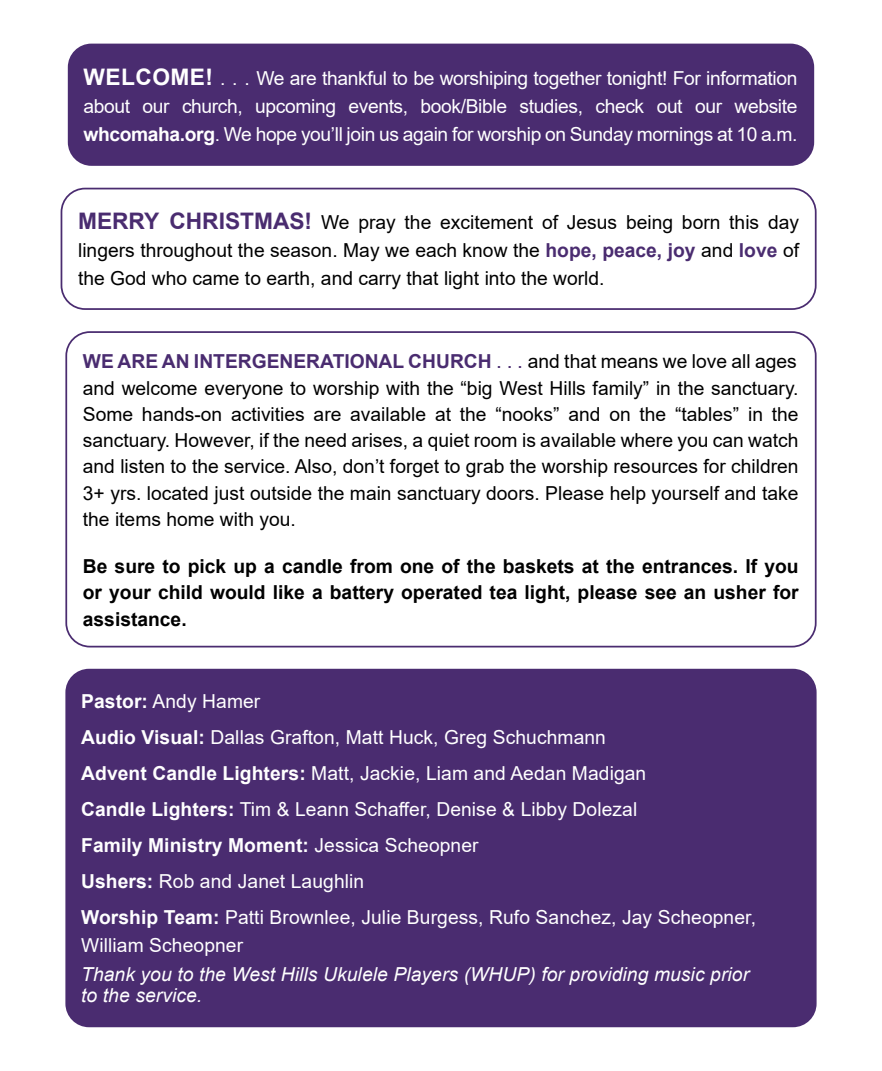
<style>
.page{position:relative;width:882px;height:1071px;background:#fff}
.page>*{position:absolute;margin:0;border:0;box-sizing:border-box;transform-origin:0 0}
.t1{font:19.25px/26.2px "Arial";color:#000;text-align:justify}
.t2{font:19.25px/35.9px "Arial";letter-spacing:.005em;color:#fff}
.t3{font:700 19.25px/26.2px "Arial";color:#000;text-align:justify}
.t4{font:italic 19.25px/21px "Arial";letter-spacing:.005em;color:#fff}
.s1{font-weight:700;font-size:22.75px}
.s2{font-weight:700}
.s3{font-weight:700;font-size:22.75px;color:#4a2c70}
.s4{font-weight:700;color:#4a2c70}
.s5{font-size:21px;color:#4a2c70}
</style>
<div class="page">
<div style="left:65px;top:331px;width:752px;height:317px;border:2px solid #4a2c70;border-radius:24px"></div>
<div style="left:65px;top:669px;width:752px;height:358px;background:#4a2c70;border-radius:24px"></div>
<div style="left:68px;top:44px;width:746px;height:122px;background:#4a2c70;border-radius:24px"></div>
<div style="left:61px;top:188px;width:756px;height:122px;border:2px solid #4a2c70;border-radius:24px"></div>
<p class="t2" style="left:84px;top:64px;width:715px;line-height:28px;text-align:justify"><span class="s1">WELCOME!</span> . . . We are thankful to be worshiping together tonight! For information about our church, upcoming events, book/Bible studies, check out our website <span class="s2">whcomaha.org</span>. We hope you’ll join us again for worship on Sunday mornings at 10 a.m.</p>
<p class="t1" style="left:78px;top:208px;width:723px;line-height:28px"><span class="s3">MERRY CHRISTMAS!</span> We pray the excitement of Jesus being born this day lingers throughout the season. May we each know the <span class="s4">hope, peace, joy</span> and <span class="s4">love</span> of the God who came to earth, and carry that light into the world.</p>
<p class="t1" style="left:83px;top:348px;width:717px"><span class="s4">WE ARE AN INTERGENERATIONAL CHURCH</span> <span class="s5">. . .</span> and that means we love all ages and welcome everyone to worship with the “big West Hills family” in the sanctuary.<br>Some hands-on activities are available at the “nooks” and on the “tables” in the sanctuary. However, if the need arises, a quiet room is available where you can watch and listen to the service. Also, don’t forget to grab the worship resources for children 3+ yrs. located just outside the main sanctuary doors. Please help yourself and take the items home with you.</p>
<p class="t3" style="left:83px;top:554px;width:717px">Be sure to pick up a candle from one of the baskets at the entrances. If you or your child would like a battery operated tea light, please see an usher for assistance.</p>
<p class="t2" style="left:81px;top:684px;width:676px"><span class="s2">Pastor:</span> Andy Hamer<br><span class="s2">Audio Visual:</span> Dallas Grafton, Matt Huck, Greg Schuchmann<br><span class="s2">Advent Candle Lighters:</span> Matt, Jackie, Liam and Aedan Madigan<br><span class="s2">Candle Lighters:</span> Tim &amp; Leann Schaffer, Denise &amp; Libby Dolezal<br><span class="s2">Family Ministry Moment:</span> Jessica Scheopner<br><span class="s2">Ushers:</span> Rob and Janet Laughlin<br><span class="s2">Worship Team:</span> Patti Brownlee, Julie Burgess, Rufo Sanchez, Jay Scheopner,</p>
<p class="t2" style="left:81px;top:927px;width:163px">William Scheopner</p>
<p class="t4" style="left:81px;top:964px;width:669px">Thank you to the West Hills Ukulele Players (WHUP) for providing music prior to the service.</p>
</div>
